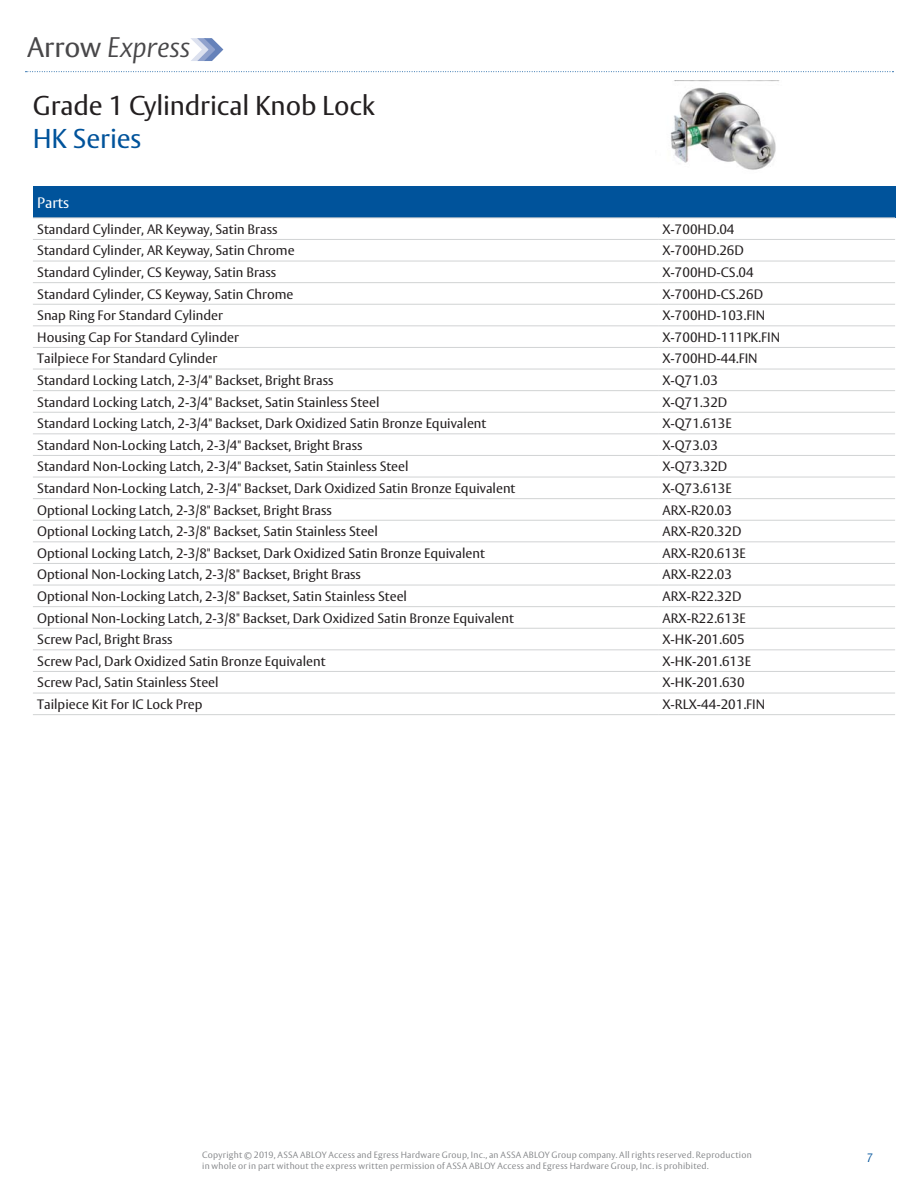
<style>
.page{position:relative;width:918px;height:1188px;background:#fff}
.page>*{position:absolute;margin:0;border:0;box-sizing:border-box;transform-origin:0 0}
.t1{font:italic 300 28.05px "ASSA Vesta";color:#484749}
.t2{font:27px "ASSA Vesta";letter-spacing:-.005em;color:#231f20}
.t3{font:27px "ASSA Vesta";letter-spacing:-.005em;color:#00539b}
.t4{font:15px "ASSA Vesta";color:#fff}
.t5{font:13.5px "ASSA Vesta";color:#231f20}
.t6{font:italic 300 12px "ASSA Vesta";color:#00539b}
.t7{font:300 9px/10.8px "ASSA Vesta";letter-spacing:.025em;color:#808285}
.s1{font-weight:400;font-style:normal}
</style>
<div class="page">
<svg style="left:26px;top:71px;width:867px;height:1px"></svg>
<svg style="left:191px;top:38px;width:33px;height:23px"></svg>
<div style="left:33px;top:186px;width:862px;height:32px;background:#00539b"></div>
<hr style="left:33px;top:217px;width:625px;height:1px;background:#d1d3d4">
<hr style="left:658px;top:217px;width:237px;height:1px;background:#d1d3d4">
<hr style="left:33px;top:239px;width:625px;height:1px;background:#d1d3d4">
<hr style="left:658px;top:239px;width:237px;height:1px;background:#d1d3d4">
<hr style="left:33px;top:261px;width:625px;height:1px;background:#d1d3d4">
<hr style="left:658px;top:261px;width:237px;height:1px;background:#d1d3d4">
<hr style="left:33px;top:282px;width:625px;height:1px;background:#d1d3d4">
<hr style="left:658px;top:282px;width:237px;height:1px;background:#d1d3d4">
<hr style="left:33px;top:304px;width:625px;height:1px;background:#d1d3d4">
<hr style="left:658px;top:304px;width:237px;height:1px;background:#d1d3d4">
<hr style="left:33px;top:325px;width:625px;height:1px;background:#d1d3d4">
<hr style="left:658px;top:325px;width:237px;height:1px;background:#d1d3d4">
<hr style="left:33px;top:347px;width:625px;height:1px;background:#d1d3d4">
<hr style="left:658px;top:347px;width:237px;height:1px;background:#d1d3d4">
<hr style="left:33px;top:369px;width:625px;height:1px;background:#d1d3d4">
<hr style="left:658px;top:369px;width:237px;height:1px;background:#d1d3d4">
<hr style="left:33px;top:390px;width:625px;height:1px;background:#d1d3d4">
<hr style="left:658px;top:390px;width:237px;height:1px;background:#d1d3d4">
<hr style="left:33px;top:412px;width:625px;height:1px;background:#d1d3d4">
<hr style="left:658px;top:412px;width:237px;height:1px;background:#d1d3d4">
<hr style="left:33px;top:433px;width:625px;height:1px;background:#d1d3d4">
<hr style="left:658px;top:433px;width:237px;height:1px;background:#d1d3d4">
<hr style="left:33px;top:455px;width:625px;height:1px;background:#d1d3d4">
<hr style="left:658px;top:455px;width:237px;height:1px;background:#d1d3d4">
<hr style="left:33px;top:477px;width:625px;height:1px;background:#d1d3d4">
<hr style="left:658px;top:477px;width:237px;height:1px;background:#d1d3d4">
<hr style="left:33px;top:498px;width:625px;height:1px;background:#d1d3d4">
<hr style="left:658px;top:498px;width:237px;height:1px;background:#d1d3d4">
<hr style="left:33px;top:520px;width:625px;height:1px;background:#d1d3d4">
<hr style="left:658px;top:520px;width:237px;height:1px;background:#d1d3d4">
<hr style="left:33px;top:541px;width:625px;height:1px;background:#d1d3d4">
<hr style="left:658px;top:541px;width:237px;height:1px;background:#d1d3d4">
<hr style="left:33px;top:563px;width:625px;height:1px;background:#d1d3d4">
<hr style="left:658px;top:563px;width:237px;height:1px;background:#d1d3d4">
<hr style="left:33px;top:585px;width:625px;height:1px;background:#d1d3d4">
<hr style="left:658px;top:585px;width:237px;height:1px;background:#d1d3d4">
<hr style="left:33px;top:606px;width:625px;height:1px;background:#d1d3d4">
<hr style="left:658px;top:606px;width:237px;height:1px;background:#d1d3d4">
<hr style="left:33px;top:628px;width:625px;height:1px;background:#d1d3d4">
<hr style="left:658px;top:628px;width:237px;height:1px;background:#d1d3d4">
<hr style="left:33px;top:649px;width:625px;height:1px;background:#d1d3d4">
<hr style="left:658px;top:649px;width:237px;height:1px;background:#d1d3d4">
<hr style="left:33px;top:671px;width:625px;height:1px;background:#d1d3d4">
<hr style="left:658px;top:671px;width:237px;height:1px;background:#d1d3d4">
<hr style="left:33px;top:693px;width:625px;height:1px;background:#d1d3d4">
<hr style="left:658px;top:693px;width:237px;height:1px;background:#d1d3d4">
<hr style="left:33px;top:714px;width:625px;height:1px;background:#d1d3d4">
<hr style="left:658px;top:714px;width:237px;height:1px;background:#d1d3d4">
<img style="left:670px;top:81px;width:109px;height:89px">
<h1 class="t1" style="left:27px;top:30px;width:165px"><span class="s1">Arrow</span> Express</h1>
<h2 class="t2" style="left:33px;top:94px;width:344px">Grade 1 Cylindrical Knob Lock</h2>
<h2 class="t3" style="left:33px;top:127px;width:110px">HK Series</h2>
<p class="t4" style="left:37px;top:196px;width:33px">Parts</p>
<p class="t5" style="left:37px;top:223px;width:242px">Standard Cylinder, AR Keyway, Satin Brass</p>
<p class="t5" style="left:662px;top:223px;width:74px">X-700HD.04</p>
<p class="t5" style="left:37px;top:245px;width:259px">Standard Cylinder, AR Keyway, Satin Chrome</p>
<p class="t5" style="left:662px;top:245px;width:83px">X-700HD.26D</p>
<p class="t5" style="left:37px;top:267px;width:241px">Standard Cylinder, CS Keyway, Satin Brass</p>
<p class="t5" style="left:662px;top:267px;width:93px">X-700HD-CS.04</p>
<p class="t5" style="left:37px;top:288px;width:258px">Standard Cylinder, CS Keyway, Satin Chrome</p>
<p class="t5" style="left:662px;top:288px;width:102px">X-700HD-CS.26D</p>
<p class="t5" style="left:37px;top:310px;width:187px">Snap Ring For Standard Cylinder</p>
<p class="t5" style="left:662px;top:310px;width:104px">X-700HD-103.FIN</p>
<p class="t5" style="left:37px;top:331px;width:203px">Housing Cap For Standard Cylinder</p>
<p class="t5" style="left:662px;top:331px;width:119px">X-700HD-111PK.FIN</p>
<p class="t5" style="left:37px;top:353px;width:181px">Tailpiece For Standard Cylinder</p>
<p class="t5" style="left:662px;top:353px;width:97px">X-700HD-44.FIN</p>
<p class="t5" style="left:37px;top:375px;width:298px">Standard Locking Latch, 2-3/4" Backset, Bright Brass</p>
<p class="t5" style="left:662px;top:375px;width:57px">X-Q71.03</p>
<p class="t5" style="left:37px;top:396px;width:344px">Standard Locking Latch, 2-3/4" Backset, Satin Stainless Steel</p>
<p class="t5" style="left:662px;top:396px;width:66px">X-Q71.32D</p>
<p class="t5" style="left:37px;top:418px;width:451px">Standard Locking Latch, 2-3/4" Backset, Dark Oxidized Satin Bronze Equivalent</p>
<p class="t5" style="left:662px;top:418px;width:71px">X-Q71.613E</p>
<p class="t5" style="left:37px;top:439px;width:327px">Standard Non-Locking Latch, 2-3/4" Backset, Bright Brass</p>
<p class="t5" style="left:662px;top:439px;width:57px">X-Q73.03</p>
<p class="t5" style="left:37px;top:461px;width:373px">Standard Non-Locking Latch, 2-3/4" Backset, Satin Stainless Steel</p>
<p class="t5" style="left:662px;top:461px;width:66px">X-Q73.32D</p>
<p class="t5" style="left:37px;top:483px;width:480px">Standard Non-Locking Latch, 2-3/4" Backset, Dark Oxidized Satin Bronze Equivalent</p>
<p class="t5" style="left:662px;top:483px;width:71px">X-Q73.613E</p>
<p class="t5" style="left:37px;top:504px;width:296px">Optional Locking Latch, 2-3/8" Backset, Bright Brass</p>
<p class="t5" style="left:662px;top:504px;width:71px">ARX-R20.03</p>
<p class="t5" style="left:37px;top:526px;width:342px">Optional Locking Latch, 2-3/8" Backset, Satin Stainless Steel</p>
<p class="t5" style="left:662px;top:526px;width:81px">ARX-R20.32D</p>
<p class="t5" style="left:37px;top:547px;width:449px">Optional Locking Latch, 2-3/8" Backset, Dark Oxidized Satin Bronze Equivalent</p>
<p class="t5" style="left:662px;top:547px;width:85px">ARX-R20.613E</p>
<p class="t5" style="left:37px;top:569px;width:325px">Optional Non-Locking Latch, 2-3/8" Backset, Bright Brass</p>
<p class="t5" style="left:662px;top:569px;width:71px">ARX-R22.03</p>
<p class="t5" style="left:37px;top:591px;width:371px">Optional Non-Locking Latch, 2-3/8" Backset, Satin Stainless Steel</p>
<p class="t5" style="left:662px;top:591px;width:81px">ARX-R22.32D</p>
<p class="t5" style="left:37px;top:612px;width:478px">Optional Non-Locking Latch, 2-3/8" Backset, Dark Oxidized Satin Bronze Equivalent</p>
<p class="t5" style="left:662px;top:612px;width:85px">ARX-R22.613E</p>
<p class="t5" style="left:37px;top:634px;width:137px">Screw Pacl, Bright Brass</p>
<p class="t5" style="left:662px;top:634px;width:84px">X-HK-201.605</p>
<p class="t5" style="left:37px;top:655px;width:290px">Screw Pacl, Dark Oxidized Satin Bronze Equivalent</p>
<p class="t5" style="left:662px;top:655px;width:90px">X-HK-201.613E</p>
<p class="t5" style="left:37px;top:677px;width:183px">Screw Pacl, Satin Stainless Steel</p>
<p class="t5" style="left:662px;top:677px;width:84px">X-HK-201.630</p>
<p class="t5" style="left:37px;top:699px;width:167px">Tailpiece Kit For IC Lock Prep</p>
<p class="t5" style="left:662px;top:699px;width:104px">X-RLX-44-201.FIN</p>
<p class="t7" style="left:202px;top:1150px;width:551px">Copyright © 2019, ASSA ABLOY Access and Egress Hardware Group, Inc., an ASSA ABLOY Group company. All rights reserved. Reproduction in whole or in part without the express written permission of ASSA ABLOY Access and Egress Hardware Group, Inc. is prohibited.</p>
<p class="t6" style="left:866px;top:1151px;width:8px">7</p>
</div>
